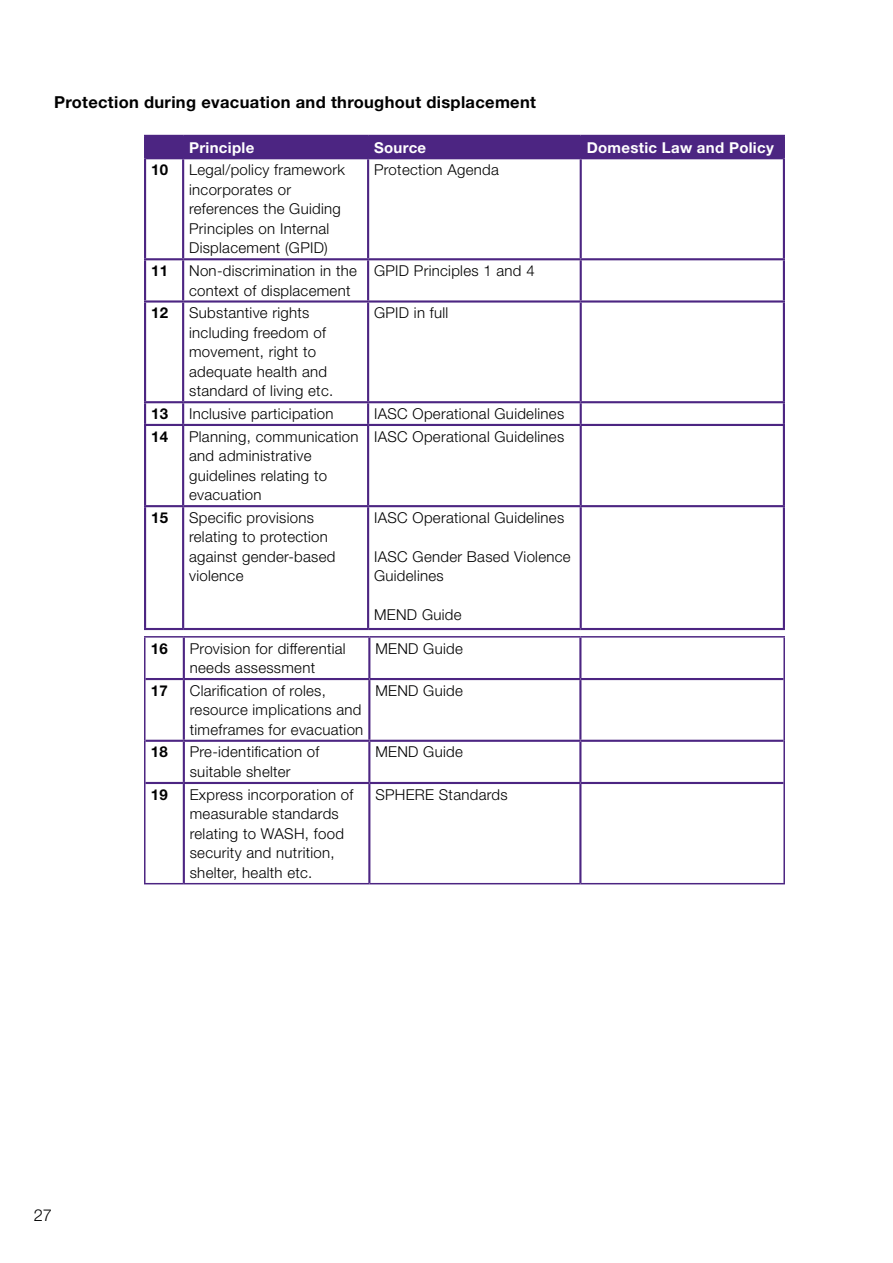
<style>
.page{position:relative;width:893px;height:1263px;background:#fff}
.page>*{position:absolute;margin:0;border:0;box-sizing:border-box;transform-origin:0 0}
.t1{font:700 16.5px "Helvetica Neue LT Std";letter-spacing:.02em;color:#000}
.t2{font:300 16.5px "Helvetica Neue LT Std";color:#000}
.t3{font:300 15px/19.5px "Helvetica Neue LT Std";letter-spacing:.02em;color:#000}
.t4{font:700 15px "Helvetica Neue LT Std";letter-spacing:.02em;color:#fff}
.t5{font:700 15px "Helvetica Neue LT Std";letter-spacing:.02em;color:#000}
</style>
<div class="page">
<div style="left:146px;top:137px;width:637px;height:21px;background:#4c2582"></div>
<hr style="left:182px;top:137px;width:2px;height:21px;background:#4c2582">
<hr style="left:367px;top:137px;width:2px;height:21px;background:#4c2582">
<hr style="left:580px;top:137px;width:2px;height:21px;background:#4c2582">
<hr style="left:144px;top:159px;width:2px;height:99px;background:#4c2582">
<hr style="left:182px;top:159px;width:2px;height:99px;background:#4c2582">
<hr style="left:367px;top:159px;width:2px;height:99px;background:#4c2582">
<hr style="left:580px;top:159px;width:2px;height:99px;background:#4c2582">
<hr style="left:783px;top:159px;width:2px;height:99px;background:#4c2582">
<hr style="left:144px;top:258px;width:39px;height:2px;background:#4c2582">
<hr style="left:144px;top:260px;width:2px;height:40px;background:#4c2582">
<hr style="left:183px;top:258px;width:185px;height:2px;background:#4c2582">
<hr style="left:182px;top:260px;width:2px;height:40px;background:#4c2582">
<hr style="left:368px;top:258px;width:213px;height:2px;background:#4c2582">
<hr style="left:367px;top:260px;width:2px;height:40px;background:#4c2582">
<hr style="left:581px;top:258px;width:204px;height:2px;background:#4c2582">
<hr style="left:580px;top:260px;width:2px;height:40px;background:#4c2582">
<hr style="left:783px;top:260px;width:2px;height:40px;background:#4c2582">
<hr style="left:144px;top:300px;width:39px;height:3px;background:#4c2582">
<hr style="left:144px;top:303px;width:2px;height:98px;background:#4c2582">
<hr style="left:183px;top:300px;width:185px;height:3px;background:#4c2582">
<hr style="left:182px;top:303px;width:2px;height:98px;background:#4c2582">
<hr style="left:368px;top:300px;width:213px;height:3px;background:#4c2582">
<hr style="left:367px;top:303px;width:2px;height:98px;background:#4c2582">
<hr style="left:581px;top:300px;width:204px;height:3px;background:#4c2582">
<hr style="left:580px;top:303px;width:2px;height:98px;background:#4c2582">
<hr style="left:783px;top:303px;width:2px;height:98px;background:#4c2582">
<hr style="left:144px;top:401px;width:39px;height:2px;background:#4c2582">
<hr style="left:144px;top:403px;width:2px;height:21px;background:#4c2582">
<hr style="left:183px;top:401px;width:185px;height:2px;background:#4c2582">
<hr style="left:182px;top:403px;width:2px;height:21px;background:#4c2582">
<hr style="left:368px;top:401px;width:213px;height:2px;background:#4c2582">
<hr style="left:367px;top:403px;width:2px;height:21px;background:#4c2582">
<hr style="left:581px;top:401px;width:204px;height:2px;background:#4c2582">
<hr style="left:580px;top:403px;width:2px;height:21px;background:#4c2582">
<hr style="left:783px;top:403px;width:2px;height:21px;background:#4c2582">
<hr style="left:144px;top:424px;width:39px;height:2px;background:#4c2582">
<hr style="left:144px;top:426px;width:2px;height:79px;background:#4c2582">
<hr style="left:183px;top:424px;width:185px;height:2px;background:#4c2582">
<hr style="left:182px;top:426px;width:2px;height:79px;background:#4c2582">
<hr style="left:368px;top:424px;width:213px;height:2px;background:#4c2582">
<hr style="left:367px;top:426px;width:2px;height:79px;background:#4c2582">
<hr style="left:581px;top:424px;width:204px;height:2px;background:#4c2582">
<hr style="left:580px;top:426px;width:2px;height:79px;background:#4c2582">
<hr style="left:783px;top:426px;width:2px;height:79px;background:#4c2582">
<hr style="left:144px;top:505px;width:39px;height:2px;background:#4c2582">
<hr style="left:144px;top:507px;width:2px;height:121px;background:#4c2582">
<hr style="left:183px;top:505px;width:185px;height:2px;background:#4c2582">
<hr style="left:182px;top:507px;width:2px;height:121px;background:#4c2582">
<hr style="left:368px;top:505px;width:213px;height:2px;background:#4c2582">
<hr style="left:367px;top:507px;width:2px;height:121px;background:#4c2582">
<hr style="left:581px;top:505px;width:204px;height:2px;background:#4c2582">
<hr style="left:580px;top:507px;width:2px;height:121px;background:#4c2582">
<hr style="left:783px;top:507px;width:2px;height:121px;background:#4c2582">
<hr style="left:144px;top:628px;width:39px;height:2px;background:#4c2582">
<hr style="left:183px;top:628px;width:185px;height:2px;background:#4c2582">
<hr style="left:368px;top:628px;width:213px;height:2px;background:#4c2582">
<hr style="left:581px;top:628px;width:204px;height:2px;background:#4c2582">
<hr style="left:144px;top:135px;width:39px;height:2px;background:#4c2582">
<hr style="left:144px;top:137px;width:2px;height:22px;background:#4c2582">
<hr style="left:183px;top:135px;width:185px;height:2px;background:#4c2582">
<hr style="left:368px;top:135px;width:213px;height:2px;background:#4c2582">
<hr style="left:581px;top:135px;width:204px;height:2px;background:#4c2582">
<hr style="left:783px;top:137px;width:2px;height:22px;background:#4c2582">
<hr style="left:146px;top:158px;width:37px;height:1px;background:#4c2582">
<hr style="left:183px;top:158px;width:185px;height:1px;background:#4c2582">
<hr style="left:368px;top:158px;width:213px;height:1px;background:#4c2582">
<hr style="left:581px;top:158px;width:202px;height:1px;background:#4c2582">
<hr style="left:144px;top:636px;width:40px;height:2px;background:#4c2582">
<hr style="left:144px;top:638px;width:2px;height:41px;background:#4c2582">
<hr style="left:184px;top:636px;width:185px;height:2px;background:#4c2582">
<hr style="left:369px;top:636px;width:211px;height:2px;background:#4c2582">
<hr style="left:580px;top:636px;width:205px;height:2px;background:#4c2582">
<hr style="left:783px;top:638px;width:2px;height:41px;background:#4c2582">
<hr style="left:144px;top:679px;width:2px;height:62px;background:#4c2582">
<hr style="left:783px;top:679px;width:2px;height:62px;background:#4c2582">
<hr style="left:144px;top:741px;width:2px;height:42px;background:#4c2582">
<hr style="left:783px;top:741px;width:2px;height:42px;background:#4c2582">
<hr style="left:144px;top:783px;width:2px;height:100px;background:#4c2582">
<hr style="left:783px;top:783px;width:2px;height:100px;background:#4c2582">
<hr style="left:144px;top:883px;width:40px;height:1px;background:#4c2582">
<hr style="left:184px;top:883px;width:185px;height:1px;background:#4c2582">
<hr style="left:369px;top:883px;width:211px;height:1px;background:#4c2582">
<hr style="left:580px;top:883px;width:205px;height:1px;background:#4c2582">
<hr style="left:183px;top:638px;width:2px;height:40px;background:#4c2582">
<hr style="left:368px;top:638px;width:2px;height:40px;background:#4c2582">
<hr style="left:579px;top:638px;width:2px;height:40px;background:#4c2582">
<hr style="left:146px;top:678px;width:38px;height:2px;background:#4c2582">
<hr style="left:184px;top:678px;width:185px;height:2px;background:#4c2582">
<hr style="left:183px;top:680px;width:2px;height:60px;background:#4c2582">
<hr style="left:369px;top:678px;width:211px;height:2px;background:#4c2582">
<hr style="left:368px;top:680px;width:2px;height:60px;background:#4c2582">
<hr style="left:580px;top:678px;width:203px;height:2px;background:#4c2582">
<hr style="left:579px;top:680px;width:2px;height:60px;background:#4c2582">
<hr style="left:146px;top:740px;width:38px;height:2px;background:#4c2582">
<hr style="left:184px;top:740px;width:185px;height:2px;background:#4c2582">
<hr style="left:183px;top:742px;width:2px;height:40px;background:#4c2582">
<hr style="left:369px;top:740px;width:211px;height:2px;background:#4c2582">
<hr style="left:368px;top:742px;width:2px;height:40px;background:#4c2582">
<hr style="left:580px;top:740px;width:203px;height:2px;background:#4c2582">
<hr style="left:579px;top:742px;width:2px;height:40px;background:#4c2582">
<hr style="left:146px;top:782px;width:38px;height:2px;background:#4c2582">
<hr style="left:184px;top:782px;width:185px;height:2px;background:#4c2582">
<hr style="left:183px;top:784px;width:2px;height:99px;background:#4c2582">
<hr style="left:369px;top:782px;width:211px;height:2px;background:#4c2582">
<hr style="left:368px;top:784px;width:2px;height:99px;background:#4c2582">
<hr style="left:580px;top:782px;width:203px;height:2px;background:#4c2582">
<hr style="left:579px;top:784px;width:2px;height:99px;background:#4c2582">
<p class="t1" style="left:54px;top:92px;width:483px">Protection during evacuation and throughout displacement</p>
<p class="t4" style="left:189px;top:138px;width:67px">Principle</p>
<p class="t4" style="left:374px;top:138px;width:54px">Source</p>
<p class="t4" style="left:587px;top:138px;width:189px">Domestic Law and Policy</p>
<p class="t5" style="left:151px;top:161px;width:18px">10</p>
<p class="t3" style="left:189px;top:160px;width:157px">Legal/policy framework incorporates or references the Guiding<br>Principles on Internal<br>Displacement (GPID)</p>
<p class="t3" style="left:374px;top:160px;width:126px">Protection Agenda</p>
<p class="t5" style="left:151px;top:261px;width:18px">11</p>
<p class="t3" style="left:189px;top:261px;width:169px">Non-discrimination in the context of displacement</p>
<p class="t3" style="left:374px;top:261px;width:162px">GPID Principles 1 and 4</p>
<p class="t5" style="left:151px;top:304px;width:18px">12</p>
<p class="t3" style="left:189px;top:303px;width:146px">Substantive rights including freedom of movement, right to adequate health and standard of living etc.</p>
<p class="t3" style="left:374px;top:303px;width:76px">GPID in full</p>
<p class="t5" style="left:151px;top:404px;width:18px">13</p>
<p class="t3" style="left:189px;top:403px;width:146px">Inclusive participation</p>
<p class="t3" style="left:374px;top:403px;width:192px">IASC Operational Guidelines</p>
<p class="t5" style="left:151px;top:427px;width:18px">14</p>
<p class="t3" style="left:189px;top:426px;width:171px">Planning, communication and administrative guidelines relating to evacuation</p>
<p class="t3" style="left:374px;top:426px;width:192px">IASC Operational Guidelines</p>
<p class="t5" style="left:151px;top:508px;width:18px">15</p>
<p class="t3" style="left:189px;top:507px;width:148px">Specific provisions relating to protection against gender-based violence</p>
<p class="t3" style="left:374px;top:507px;width:192px">IASC Operational Guidelines</p>
<p class="t3" style="left:374px;top:546px;width:198px">IASC Gender Based Violence<br>Guidelines</p>
<p class="t3" style="left:374px;top:605px;width:89px">MEND Guide</p>
<p class="t5" style="left:151px;top:639px;width:18px">16</p>
<p class="t3" style="left:190px;top:638px;width:157px">Provision for differential needs assessment</p>
<p class="t3" style="left:375px;top:638px;width:89px">MEND Guide</p>
<p class="t5" style="left:151px;top:681px;width:18px">17</p>
<p class="t3" style="left:190px;top:680px;width:175px">Clarification of roles, resource implications and timeframes for evacuation</p>
<p class="t3" style="left:375px;top:680px;width:89px">MEND Guide</p>
<p class="t5" style="left:151px;top:743px;width:18px">18</p>
<p class="t3" style="left:190px;top:742px;width:131px">Pre-identification of suitable shelter</p>
<p class="t3" style="left:375px;top:742px;width:89px">MEND Guide</p>
<p class="t5" style="left:151px;top:785px;width:18px">19</p>
<p class="t3" style="left:190px;top:784px;width:165px">Express incorporation of measurable standards relating to WASH, food security and nutrition, shelter, health etc.</p>
<p class="t3" style="left:375px;top:784px;width:134px">SPHERE Standards</p>
<p class="t2" style="left:34px;top:1205px;width:20px">27</p>
</div>
